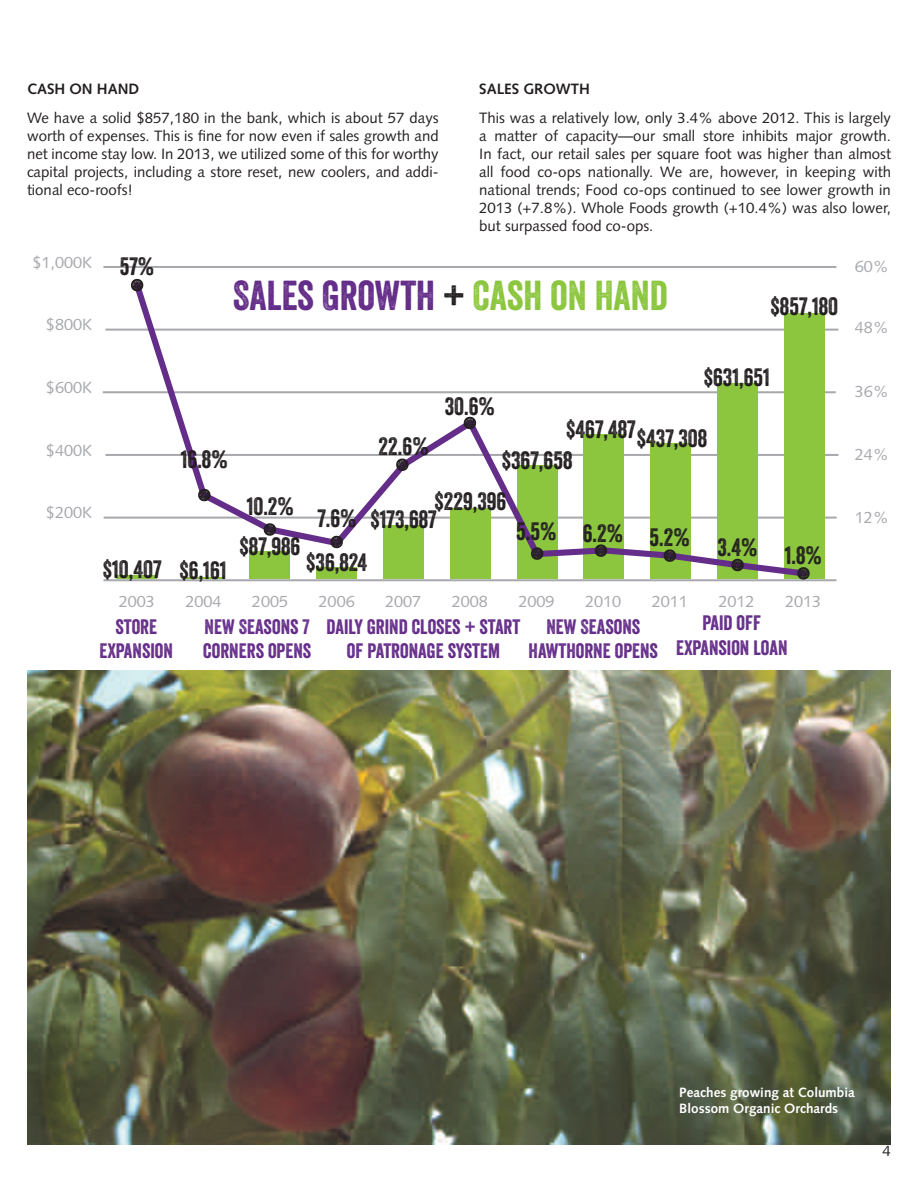
<style>
.page{position:relative;width:918px;height:1188px;background:#fff}
.page>*{position:absolute;margin:0;border:0;box-sizing:border-box;transform-origin:0 0}
.t1{font:40.5px "Veneer";color:#642d89}
.t2{font:24.3px "Veneer";color:#231f20}
.t3{font:20.25px/24.3px "Veneer";color:#642d89;text-align:center}
.t4{font:16.2px "Syntax LT Std";color:#a8a9ad}
.t5{font:15px/18px "Syntax LT Std";color:#231f20;text-align:justify}
.t6{font:700 15px "Syntax LT Std";color:#231f20}
.t7{font:700 13.5px/16.2px "Syntax LT Std";color:#fff}
.s1{color:#231f20}
.s2{color:#8bc63e}
</style>
<div class="page">
<hr style="left:103px;top:579px;width:733px;height:2px;background:#a8a9ad">
<hr style="left:105px;top:454px;width:733px;height:2px;background:#a8a9ad">
<hr style="left:103px;top:391px;width:733px;height:2px;background:#a8a9ad">
<hr style="left:105px;top:329px;width:733px;height:2px;background:#a8a9ad">
<hr style="left:104px;top:517px;width:733px;height:2px;background:#a8a9ad">
<hr style="left:116px;top:576px;width:40px;height:3px;background:#8bc63e">
<div style="left:784px;top:314px;width:40px;height:265px;background:#8bc63e"></div>
<hr style="left:103px;top:266px;width:733px;height:2px;background:#a8a9ad">
<svg style="left:129px;top:278px;width:681px;height:302px"></svg>
<img style="left:27px;top:670px;width:864px;height:474px">
<p class="t6" style="left:27px;top:81px;width:114px">CASH ON HAND</p>
<p class="t5" style="left:27px;top:109px;width:413px">We have a solid $857,180 in the bank, which is about 57 days worth of expenses. This is fine for now even if sales growth and net income stay low. In 2013, we utilized some of this for worthy capital projects, including a store reset, new coolers, and addi&shy;tional eco-roofs!</p>
<p class="t6" style="left:479px;top:81px;width:112px">SALES GROWTH</p>
<p class="t5" style="left:479px;top:109px;width:413px">This was a relatively low, only 3.4% above 2012. This is largely a matter of capacity—our small store inhibits major growth.<br>In fact, our retail sales per square foot was higher than almost all food co-ops nationally. We are, however, in keeping with national trends; Food co-ops continued to see lower growth in 2013 (+7.8%). Whole Foods growth (+10.4%) was also lower, but surpassed food co-ops.</p>
<p class="t4" style="left:32px;top:253px;width:61px">$1,000K</p>
<h2 class="t2" style="left:120px;top:252px;width:36px">57%</h2>
<p class="t4" style="left:855px;top:257px;width:36px">60%</p>
<p class="t4" style="left:46px;top:315px;width:47px">$800K</p>
<h1 class="t1" style="left:233px;top:270px;width:436px">SALES GROWTH <span class="s1">+</span> <span class="s2">CASH ON HAND</span></h1>
<h2 class="t2" style="left:771px;top:292px;width:69px">$857,180</h2>
<p class="t4" style="left:855px;top:318px;width:36px">48%</p>
<p class="t4" style="left:46px;top:378px;width:47px">$600K</p>
<h2 class="t2" style="left:445px;top:392px;width:52px">30.6%</h2>
<h2 class="t2" style="left:704px;top:362px;width:68px">$631,651</h2>
<p class="t4" style="left:855px;top:382px;width:36px">36%</p>
<p class="t4" style="left:46px;top:441px;width:47px">$400K</p>
<h2 class="t2" style="left:181px;top:444px;width:48px">16.8%</h2>
<h2 class="t2" style="left:379px;top:431px;width:52px">22.6%</h2>
<h2 class="t2" style="left:566px;top:414px;width:71px">$467,487</h2>
<h2 class="t2" style="left:637px;top:423px;width:72px">$437,308</h2>
<h2 class="t2" style="left:502px;top:445px;width:72px">$367,658</h2>
<p class="t4" style="left:855px;top:445px;width:36px">24%</p>
<h2 class="t2" style="left:434px;top:487px;width:73px">$229,396</h2>
<h2 class="t2" style="left:247px;top:492px;width:49px">10.2%</h2>
<p class="t4" style="left:46px;top:503px;width:47px">$200K</p>
<p class="t4" style="left:855px;top:507px;width:36px">12%</p>
<h2 class="t2" style="left:317px;top:503px;width:41px">7.6%</h2>
<h2 class="t2" style="left:370px;top:505px;width:68px">$173,687</h2>
<h2 class="t2" style="left:516px;top:516px;width:42px">5.5%</h2>
<h2 class="t2" style="left:583px;top:527px;width:241px">6.2% 5.2% 3.4% 1.8%</h2>
<h2 class="t2" style="left:240px;top:532px;width:62px">$87,986</h2>
<h2 class="t2" style="left:306px;top:548px;width:62px">$36,824</h2>
<h2 class="t2" style="left:103px;top:554px;width:125px">$10,407 $6,161</h2>
<p class="t4" style="left:119px;top:592px;width:38px">2003</p>
<p class="t4" style="left:185px;top:592px;width:38px">2004</p>
<p class="t4" style="left:252px;top:592px;width:38px">2005</p>
<p class="t4" style="left:319px;top:592px;width:38px">2006</p>
<p class="t4" style="left:385px;top:592px;width:38px">2007</p>
<p class="t4" style="left:452px;top:592px;width:38px">2008</p>
<p class="t4" style="left:519px;top:592px;width:38px">2009</p>
<p class="t4" style="left:585px;top:592px;width:38px">2010</p>
<p class="t4" style="left:652px;top:592px;width:38px">2011</p>
<p class="t4" style="left:718px;top:592px;width:38px">2012</p>
<p class="t4" style="left:785px;top:592px;width:38px">2013</p>
<h3 class="t3" style="left:100px;top:614px;width:75px">STORE<br>EXPANSION</h3>
<h3 class="t3" style="left:203px;top:614px;width:110px;text-align:left">NEW SEASONS 7<br>CORNERS OPENS</h3>
<h3 class="t3" style="left:327px;top:614px;width:195px">DAILY GRIND CLOSES + START<br>OF PATRONAGE SYSTEM</h3>
<h3 class="t3" style="left:529px;top:614px;width:131px">NEW SEASONS<br>HAWTHORNE OPENS</h3>
<h3 class="t3" style="left:676px;top:611px;width:113px">PAID OFF<br>EXPANSION LOAN</h3>
<p class="t7" style="left:679px;top:1084px;width:177px">Peaches growing at Columbia<br>Blossom Organic Orchards</p>
<p class="t5" style="left:883px;top:1141px;width:10px">4</p>
</div>
